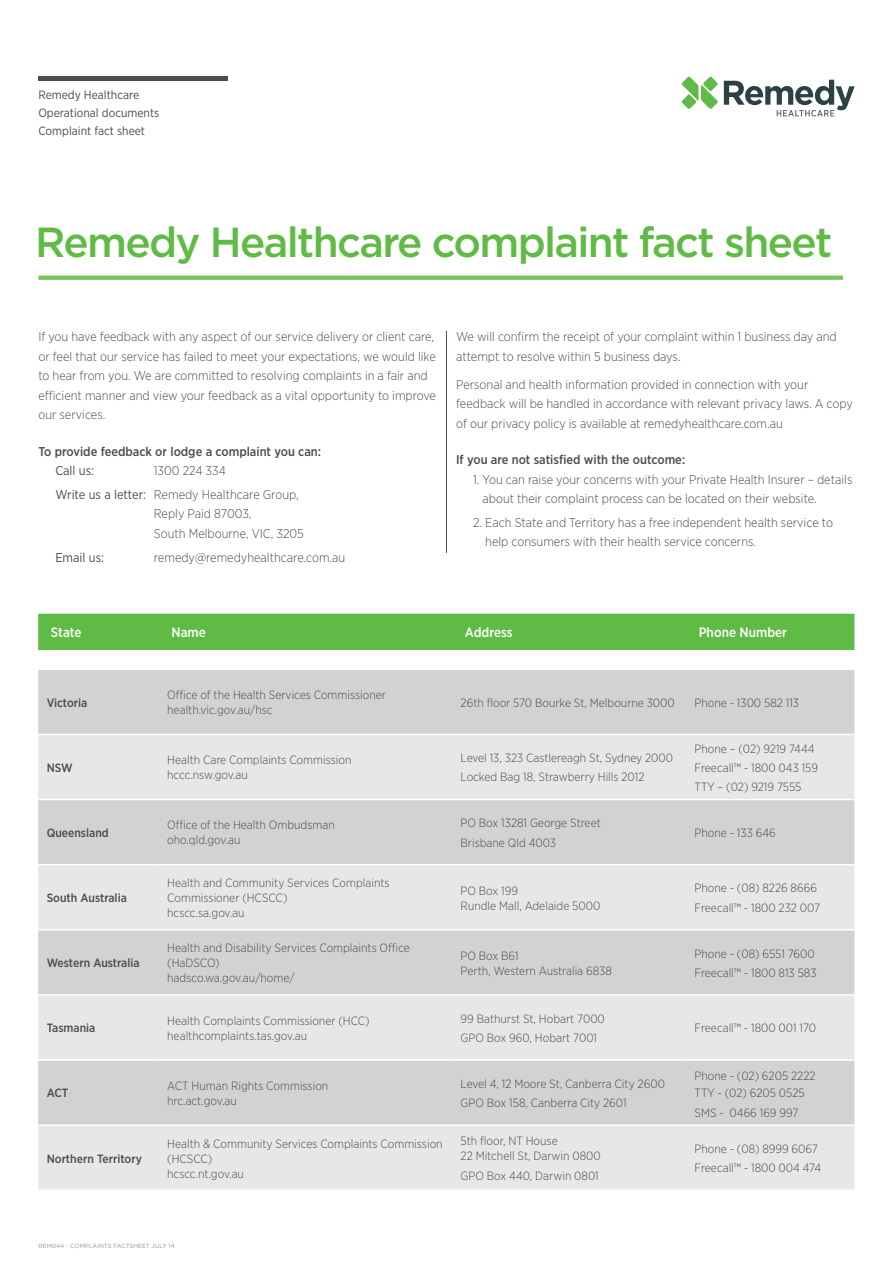
<style>
.page{position:relative;width:893px;height:1263px;background:#fff}
.page>*{position:absolute;margin:0;border:0;box-sizing:border-box;transform-origin:0 0}
.t1{font:500 42px "Gotham";letter-spacing:-.04em;color:#60bb46}
.BODY_SUB{font:500 13.5px "Gotham Narrow";color:#fff}
.BODY_COPY{font:300 12.75px/19.5px "Gotham Narrow";color:#4b4c4d}
.F_B_LIST{font:300 12.75px/19.5px "Gotham Narrow";color:#4b4c4d}
.BODY_SUB-2{font:500 12.75px "Gotham Narrow";color:#4b4c4d}
.F_B_LIST-2{font:12.75px "Gotham Narrow";color:#4b4c4d}
.BODY_SUB-3{font:300 12px/15px "Gotham Narrow";color:#4b4c4d}
.BODY_SUB-4{font:500 12px "Gotham Narrow";color:#4b4c4d}
.t2{font:12px "Gotham Narrow";color:#4b4c4d}
.t3{font:6px "Gotham";color:#939598}
.s1{font-weight:400}
</style>
<div class="page">
<hr style="left:38px;top:77px;width:190px;height:4px;background:#4b4c4d">
<hr style="left:446px;top:331px;width:1px;height:222px;background:#4b4c4d">
<svg style="left:38px;top:276px;width:805px;height:4px;background:#80c563"></svg>
<div style="left:38px;top:614px;width:816px;height:36px;background:#60bb46"></div>
<div style="left:38px;top:670px;width:816px;height:64px;background:#d1d2d4"></div>
<svg style="left:38px;top:735px;width:816px;height:454px;background:#dddee0"></svg>
<hr style="left:38px;top:799px;width:121px;height:1px;background:#fff">
<hr style="left:159px;top:799px;width:293px;height:1px;background:#fff">
<hr style="left:452px;top:799px;width:234px;height:1px;background:#fff">
<hr style="left:686px;top:799px;width:168px;height:1px;background:#fff">
<hr style="left:38px;top:864px;width:121px;height:1px;background:#fff">
<hr style="left:159px;top:864px;width:293px;height:1px;background:#fff">
<hr style="left:452px;top:864px;width:234px;height:1px;background:#fff">
<hr style="left:686px;top:864px;width:168px;height:1px;background:#fff">
<hr style="left:38px;top:929px;width:121px;height:1px;background:#fff">
<hr style="left:159px;top:929px;width:293px;height:1px;background:#fff">
<hr style="left:452px;top:929px;width:234px;height:1px;background:#fff">
<hr style="left:686px;top:929px;width:168px;height:1px;background:#fff">
<hr style="left:38px;top:994px;width:121px;height:2px;background:#fff">
<hr style="left:159px;top:994px;width:293px;height:2px;background:#fff">
<hr style="left:452px;top:994px;width:234px;height:2px;background:#fff">
<hr style="left:686px;top:994px;width:168px;height:2px;background:#fff">
<hr style="left:38px;top:1059px;width:121px;height:2px;background:#fff">
<hr style="left:159px;top:1059px;width:293px;height:2px;background:#fff">
<hr style="left:452px;top:1059px;width:234px;height:2px;background:#fff">
<hr style="left:686px;top:1059px;width:168px;height:2px;background:#fff">
<hr style="left:38px;top:1124px;width:121px;height:2px;background:#fff">
<hr style="left:159px;top:1124px;width:293px;height:2px;background:#fff">
<hr style="left:452px;top:1124px;width:234px;height:2px;background:#fff">
<hr style="left:686px;top:1124px;width:168px;height:2px;background:#fff">
<svg style="left:682px;top:77px;width:36px;height:32px"></svg>
<svg style="left:724px;top:80px;width:131px;height:36px"></svg>
<p class="t2" style="left:38px;top:87px;width:102px">Remedy Healthcare</p>
<p class="t2" style="left:38px;top:106px;width:123px">Operational documents</p>
<p class="t2" style="left:38px;top:124px;width:108px">Complaint fact sheet</p>
<p class="t1" style="left:35px;top:215px;width:799px">Remedy Healthcare complaint fact sheet</p>
<p class="BODY_COPY" style="left:38px;top:326px;width:399px">If you have feedback with any aspect of our service delivery or client care, or feel that our service has failed to meet your expectations, we would like to hear from you. We are committed to resolving complaints in a fair and efficient manner and view your feedback as a vital opportunity to improve our services.</p>
<p class="BODY_SUB-2" style="left:38px;top:443px;width:284px">To provide feedback or lodge a complaint you can:</p>
<p class="F_B_LIST-2" style="left:55px;top:463px;width:40px">Call us:</p>
<p class="F_B_LIST" style="left:154px;top:460px;width:74px">1300 224 334</p>
<p class="F_B_LIST" style="left:154px;top:484px;width:152px;text-indent:-98px"><span class="s1">Write us a letter:</span> Remedy Healthcare Group,<br>Reply Paid 87003,<br>South Melbourne, VIC, 3205</p>
<p class="F_B_LIST-2" style="left:55px;top:549px;width:50px">Email us:</p>
<p class="F_B_LIST" style="left:154px;top:547px;width:193px">remedy@remedyhealthcare.com.au</p>
<p class="BODY_COPY" style="left:456px;top:326px;width:382px">We will confirm the receipt of your complaint within 1 business day and attempt to resolve within 5 business days.</p>
<p class="BODY_COPY" style="left:456px;top:374px;width:398px">Personal and health information provided in connection with your feedback will be handled in accordance with relevant privacy laws. A copy of our privacy policy is available at remedyhealthcare.com.au</p>
<p class="BODY_SUB-2" style="left:456px;top:451px;width:231px">If you are not satisfied with the outcome:</p>
<p class="F_B_LIST" style="left:482px;top:469px;width:371px;text-indent:-9px">1. You can raise your concerns with your Private Health Insurer – details about their complaint process can be located on their website.</p>
<p class="F_B_LIST" style="left:485px;top:512px;width:349px;text-indent:-12px">2. Each State and Territory has a free independent health service to help consumers with their health service concerns.</p>
<p class="BODY_SUB" style="left:51px;top:624px;width:32px">State</p>
<p class="BODY_SUB" style="left:171px;top:624px;width:36px">Name</p>
<p class="BODY_SUB" style="left:465px;top:624px;width:49px">Address</p>
<p class="BODY_SUB" style="left:699px;top:624px;width:90px">Phone Number</p>
<p class="BODY_SUB-4" style="left:47px;top:695px;width:42px">Victoria</p>
<p class="BODY_SUB-4" style="left:47px;top:760px;width:28px">NSW</p>
<p class="BODY_SUB-4" style="left:47px;top:825px;width:64px">Queensland</p>
<p class="BODY_SUB-4" style="left:47px;top:890px;width:82px">South Australia</p>
<p class="BODY_SUB-4" style="left:47px;top:955px;width:94px">Western Australia</p>
<p class="BODY_SUB-4" style="left:47px;top:1020px;width:50px">Tasmania</p>
<p class="BODY_SUB-4" style="left:47px;top:1085px;width:23px">ACT</p>
<p class="BODY_SUB-4" style="left:47px;top:1151px;width:97px">Northern Territory</p>
<p class="BODY_SUB-3" style="left:167px;top:687px;width:220px">Office of the Health Services Commissioner</p>
<p class="BODY_SUB-3" style="left:167px;top:702px;width:107px">health.vic.gov.au/hsc</p>
<p class="BODY_SUB-3" style="left:461px;top:695px;width:216px">26th floor 570 Bourke St, Melbourne 3000</p>
<p class="BODY_SUB-3" style="left:694px;top:695px;width:106px">Phone - 1300 582 113</p>
<p class="BODY_SUB-3" style="left:167px;top:752px;width:186px">Health Care Complaints Commission</p>
<p class="BODY_SUB-3" style="left:167px;top:767px;width:82px">hccc.nsw.gov.au</p>
<p class="BODY_SUB-3" style="left:461px;top:750px;width:214px">Level 13, 323 Castlereagh St, Sydney 2000</p>
<p class="BODY_SUB-3" style="left:461px;top:769px;width:185px">Locked Bag 18, Strawberry Hills 2012</p>
<p class="BODY_SUB-3" style="left:694px;top:740px;width:122px">Phone – (02) 9219 7444</p>
<p class="BODY_SUB-3" style="left:694px;top:760px;width:125px">Freecall™ - 1800 043 159</p>
<p class="BODY_SUB-3" style="left:694px;top:779px;width:108px">TTY – (02) 9219 7555</p>
<p class="BODY_SUB-3" style="left:167px;top:817px;width:169px">Office of the Health Ombudsman</p>
<p class="BODY_SUB-3" style="left:167px;top:832px;width:75px">oho.qld.gov.au</p>
<p class="BODY_SUB-3" style="left:461px;top:815px;width:142px">PO Box 13281 George Street</p>
<p class="BODY_SUB-3" style="left:461px;top:834px;width:97px">Brisbane Qld 4003</p>
<p class="BODY_SUB-3" style="left:694px;top:825px;width:83px">Phone - 133 646</p>
<p class="BODY_SUB-3" style="left:167px;top:875px;width:224px">Health and Community Services Complaints<br>Commissioner (HCSCC)</p>
<p class="BODY_SUB-3" style="left:167px;top:905px;width:79px">hcscc.sa.gov.au</p>
<p class="BODY_SUB-3" style="left:461px;top:882px;width:141px">PO Box 199<br>Rundle Mall, Adelaide 5000</p>
<p class="BODY_SUB-3" style="left:694px;top:880px;width:124px">Phone - (08) 8226 8666</p>
<p class="BODY_SUB-3" style="left:694px;top:900px;width:127px">Freecall™ - 1800 232 007</p>
<p class="BODY_SUB-3" style="left:167px;top:940px;width:244px">Health and Disability Services Complaints Office (HaDSCO)</p>
<p class="BODY_SUB-3" style="left:167px;top:970px;width:129px">hadsco.wa.gov.au/home/</p>
<p class="BODY_SUB-3" style="left:461px;top:948px;width:60px">PO Box B61</p>
<p class="BODY_SUB-3" style="left:461px;top:963px;width:153px">Perth, Western Australia 6838</p>
<p class="BODY_SUB-3" style="left:694px;top:945px;width:122px">Phone - (08) 6551 7600</p>
<p class="BODY_SUB-3" style="left:694px;top:965px;width:124px">Freecall™ - 1800 813 583</p>
<p class="BODY_SUB-3" style="left:167px;top:1013px;width:204px">Health Complaints Commissioner (HCC)</p>
<p class="BODY_SUB-3" style="left:167px;top:1028px;width:141px">healthcomplaints.tas.gov.au</p>
<p class="BODY_SUB-3" style="left:461px;top:1011px;width:146px">99 Bathurst St, Hobart 7000</p>
<p class="BODY_SUB-3" style="left:461px;top:1030px;width:138px">GPO Box 960, Hobart 7001</p>
<p class="BODY_SUB-3" style="left:694px;top:1020px;width:123px">Freecall™ - 1800 001 170</p>
<p class="BODY_SUB-3" style="left:167px;top:1078px;width:163px">ACT Human Rights Commission</p>
<p class="BODY_SUB-3" style="left:167px;top:1093px;width:71px">hrc.act.gov.au</p>
<p class="BODY_SUB-3" style="left:461px;top:1076px;width:206px">Level 4, 12 Moore St, Canberra City 2600</p>
<p class="BODY_SUB-3" style="left:461px;top:1095px;width:168px">GPO Box 158, Canberra City 2601</p>
<p class="BODY_SUB-3" style="left:694px;top:1068px;width:123px">Phone - (02) 6205 2222</p>
<p class="BODY_SUB-3" style="left:694px;top:1085px;width:112px">TTY - (02) 6205 0525</p>
<p class="BODY_SUB-3" style="left:694px;top:1105px;width:105px">SMS - 0466 169 997</p>
<p class="BODY_SUB-3" style="left:167px;top:1135px;width:277px">Health &amp; Community Services Complaints Commission (HCSCC)</p>
<p class="BODY_SUB-3" style="left:167px;top:1165px;width:78px">hcscc.nt.gov.au</p>
<p class="BODY_SUB-3" style="left:461px;top:1133px;width:142px">5th floor, NT House<br>22 Mitchell St, Darwin 0800</p>
<p class="BODY_SUB-3" style="left:461px;top:1168px;width:140px">GPO Box 440, Darwin 0801</p>
<p class="BODY_SUB-3" style="left:694px;top:1141px;width:125px">Phone - (08) 8999 6067</p>
<p class="BODY_SUB-3" style="left:694px;top:1160px;width:128px">Freecall™ - 1800 004 474</p>
<p class="t3" style="left:38px;top:1241px;width:138px">REM044 - COMPLAINTS FACTSHEET JULY 14</p>
</div>
